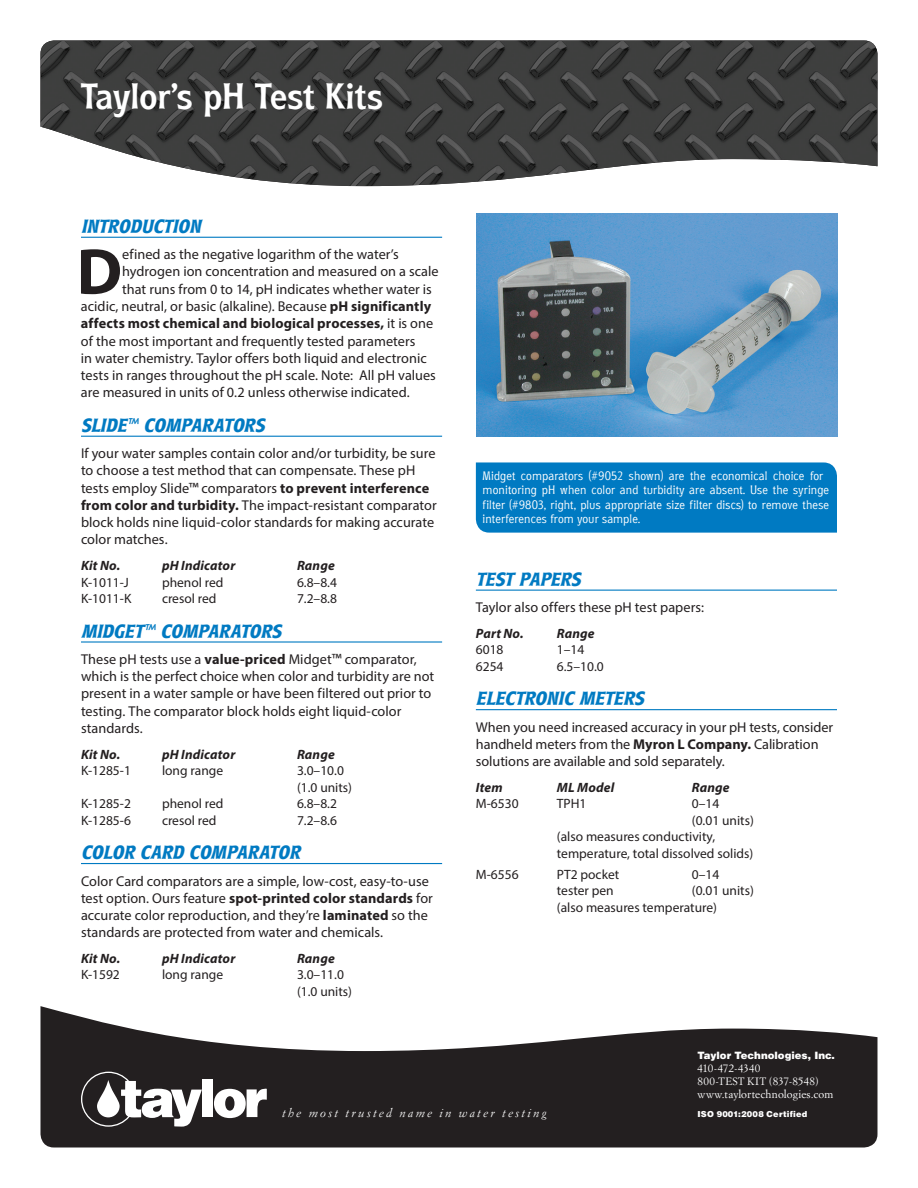
<style>
.page{position:relative;width:918px;height:1188px;background:#fff}
.page>*{position:absolute;margin:0;border:0;box-sizing:border-box;transform-origin:0 0}
.t1{font:700 65.4px "Myriad Pro";color:#231f20}
.t2{font:700 36px "Rynders";letter-spacing:-.005em;color:#fff}
.t3{font:italic 800 18.75px "Rynders";color:#007ac2}
.t4{font:14.25px/17.2px "Myriad Pro";color:#231f20}
.t5{font:700 14.25px "Myriad Pro";letter-spacing:.01em;color:#231f20}
.t6{font:13.5px/16.5px "Myriad Pro";color:#231f20}
.t7{font:italic 700 13.5px "Myriad Pro";letter-spacing:.01em;color:#231f20}
.t8{font:300 12px/14.2px "Rynders";letter-spacing:.01em;color:#fff}
.t9{font:italic 12px "Simoncini Garamond";letter-spacing:.18em;color:#fff}
.t10{font:11.25px/12.8px "Simoncini Garamond";letter-spacing:.005em;color:#fff}
.t11{font:900 10.2px "Helvetica";color:#fff}
.t12{font:900 8.25px "Helvetica";letter-spacing:.025em;color:#fff}
.s1{font-weight:700}
.s2{font-weight:400}
.s3{font-size:16.5px}
.s4{font-size:10.5px}
</style>
<div class="page">
<img style="left:40px;top:40px;width:838px;height:146px">
<svg style="left:40px;top:1006px;width:837px;height:142px;fill:#231f20"></svg>
<svg style="left:81px;top:1072px;width:121px;height:55px"></svg>
<div style="left:203px;top:1079px;width:10px;height:38px;background:#fff"></div>
<svg style="left:214px;top:1088px;width:53px;height:30px"></svg>
<hr style="left:81px;top:237px;width:361px;height:1px;background:#007ac2">
<hr style="left:81px;top:436px;width:361px;height:1px;background:#007ac2">
<hr style="left:81px;top:641px;width:361px;height:2px;background:#007ac2">
<hr style="left:81px;top:863px;width:361px;height:1px;background:#007ac2">
<div style="left:476px;top:462px;width:361px;height:71px;background:#007ac2"></div>
<hr style="left:476px;top:590px;width:361px;height:1px;background:#007ac2">
<hr style="left:476px;top:709px;width:361px;height:1px;background:#007ac2">
<img style="left:476px;top:214px;width:361px;height:222px">
<h2 class="t2" style="left:81px;top:75px;width:303px">Taylor’s pH Test Kits</h2>
<h3 class="t3" style="left:81px;top:216px;width:121px">INTRODUCTION</h3>
<h1 class="t1" style="left:77px;top:229px;width:47px">D</h1>
<p class="t4" style="left:122px;top:246px;width:278px">efined as the negative logarithm of the water’s</p>
<p class="t4" style="left:122px;top:263px;width:318px">hydrogen ion concentration and measured on a scale</p>
<p class="t4" style="left:122px;top:280px;width:311px">that runs from 0 to 14, pH indicates whether water is</p>
<p class="t4" style="left:81px;top:297px;width:352px">acidic, neutral, or basic (alkaline). Because <span class="s1">pH significantly</span></p>
<p class="t5" style="left:81px;top:314px;width:354px">affects most chemical and biological processes, <span class="s2">it is one</span></p>
<p class="t4" style="left:81px;top:332px;width:336px">of the most important and frequently tested parameters</p>
<p class="t4" style="left:81px;top:349px;width:347px">in water chemistry. Taylor offers both liquid and electronic</p>
<p class="t4" style="left:81px;top:366px;width:356px">tests in ranges throughout the pH scale. Note: All pH values</p>
<p class="t4" style="left:81px;top:384px;width:330px">are measured in units of 0.2 unless otherwise indicated.</p>
<h3 class="t3" style="left:81px;top:415px;width:185px">SLIDE<span class="s3">™</span> COMPARATORS</h3>
<p class="t4" style="left:81px;top:445px;width:357px">If your water samples contain color and/or turbidity, be sure to choose a test method that can compensate. These pH tests employ Slide<span class="s3">™</span> comparators <span class="s1">to prevent interference from color and turbidity.</span> The impact-resistant comparator block holds nine liquid-color standards for making accurate color matches.</p>
<p class="t7" style="left:81px;top:557px;width:41px">Kit No.</p>
<p class="t7" style="left:162px;top:557px;width:75px">pH Indicator</p>
<p class="t7" style="left:297px;top:557px;width:39px">Range</p>
<p class="t6" style="left:81px;top:574px;width:49px">K-1011-J</p>
<p class="t6" style="left:162px;top:574px;width:63px">phenol red</p>
<p class="t6" style="left:297px;top:574px;width:42px">6.8–8.4</p>
<p class="t6" style="left:81px;top:590px;width:52px">K-1011-K</p>
<p class="t6" style="left:162px;top:590px;width:56px">cresol red</p>
<p class="t6" style="left:297px;top:590px;width:42px">7.2–8.8</p>
<h3 class="t3" style="left:81px;top:621px;width:202px">MIDGET<span class="s3">™</span> COMPARATORS</h3>
<p class="t4" style="left:81px;top:650px;width:355px">These pH tests use a <span class="s1">value-priced</span> Midget<span class="s3">™</span> comparator, which is the perfect choice when color and turbidity are not present in a water sample or have been filtered out prior to testing. The comparator block holds eight liquid-color standards.</p>
<p class="t7" style="left:81px;top:745px;width:41px">Kit No.</p>
<p class="t7" style="left:162px;top:745px;width:75px">pH Indicator</p>
<p class="t7" style="left:297px;top:745px;width:39px">Range</p>
<p class="t6" style="left:81px;top:762px;width:51px">K-1285-1</p>
<p class="t6" style="left:162px;top:762px;width:63px">long range</p>
<p class="t6" style="left:297px;top:762px;width:57px">3.0–10.0 (1.0 units)</p>
<p class="t6" style="left:81px;top:795px;width:51px">K-1285-2</p>
<p class="t6" style="left:162px;top:795px;width:63px">phenol red</p>
<p class="t6" style="left:297px;top:795px;width:42px">6.8–8.2</p>
<p class="t6" style="left:81px;top:812px;width:51px">K-1285-6</p>
<p class="t6" style="left:162px;top:812px;width:56px">cresol red</p>
<p class="t6" style="left:297px;top:812px;width:42px">7.2–8.6</p>
<h3 class="t3" style="left:81px;top:842px;width:221px">COLOR CARD COMPARATOR</h3>
<p class="t4" style="left:81px;top:872px;width:353px">Color Card comparators are a simple, low-cost, easy-to-use test option. Ours feature <span class="s1">spot-printed color standards</span> for accurate color reproduction, and they’re <span class="s1">laminated</span> so the standards are protected from water and chemicals.</p>
<p class="t7" style="left:81px;top:950px;width:41px">Kit No.</p>
<p class="t7" style="left:162px;top:950px;width:75px">pH Indicator</p>
<p class="t7" style="left:297px;top:950px;width:39px">Range</p>
<p class="t6" style="left:81px;top:966px;width:40px">K-1592</p>
<p class="t6" style="left:162px;top:966px;width:63px">long range</p>
<p class="t6" style="left:297px;top:966px;width:57px">3.0–11.0 (1.0 units)</p>
<p class="t8" style="left:483px;top:469px;width:348px">Midget comparators (#9052 shown) are the economical choice for monitoring pH when color and turbidity are absent. Use the syringe filter (#9803, right, plus appropriate size filter discs) to remove these interferences from your sample.</p>
<h3 class="t3" style="left:476px;top:569px;width:106px">TEST PAPERS</h3>
<p class="t4" style="left:476px;top:598px;width:230px">Taylor also offers these pH test papers:</p>
<p class="t7" style="left:476px;top:624px;width:49px">Part No.</p>
<p class="t7" style="left:557px;top:624px;width:39px">Range</p>
<p class="t6" style="left:476px;top:641px;width:29px">6018</p>
<p class="t6" style="left:557px;top:641px;width:29px">1–14</p>
<p class="t6" style="left:476px;top:658px;width:29px">6254</p>
<p class="t6" style="left:557px;top:658px;width:48px">6.5–10.0</p>
<h3 class="t3" style="left:476px;top:688px;width:169px">ELECTRONIC METERS</h3>
<p class="t4" style="left:476px;top:718px;width:359px">When you need increased accuracy in your pH tests, consider handheld meters from the <span class="s1">Myron L Company.</span> Calibration solutions are available and sold separately.</p>
<p class="t7" style="left:476px;top:778px;width:28px">Item</p>
<p class="t7" style="left:557px;top:778px;width:59px">ML Model</p>
<p class="t7" style="left:692px;top:778px;width:39px">Range</p>
<p class="t6" style="left:476px;top:795px;width:44px">M-6530</p>
<p class="t6" style="left:557px;top:795px;width:31px">TPH1</p>
<p class="t6" style="left:692px;top:795px;width:29px">0–14</p>
<p class="t6" style="left:692px;top:812px;width:64px">(0.01 units)</p>
<p class="t6" style="left:557px;top:828px;width:160px">(also measures conductivity,</p>
<p class="t6" style="left:557px;top:845px;width:198px">temperature, total dissolved solids)</p>
<p class="t6" style="left:476px;top:866px;width:44px">M-6556</p>
<p class="t6" style="left:557px;top:866px;width:64px">PT2 pocket</p>
<p class="t6" style="left:692px;top:866px;width:29px">0–14</p>
<p class="t6" style="left:557px;top:882px;width:58px">tester pen</p>
<p class="t6" style="left:557px;top:882px;width:199px;text-indent:135px">(0.01 units) (also measures temperature)</p>
<p class="t9" style="left:282px;top:1106px;width:266px">the most trusted name in water testing</p>
<p class="t11" style="left:697px;top:1049px;width:139px">Taylor Technologies, Inc.</p>
<p class="t10" style="left:697px;top:1062px;width:138px">410-472-4340<br>800-<span class="s4">TEST KIT</span> (837-8548) www.taylortechnologies.com</p>
<p class="t12" style="left:697px;top:1109px;width:111px">ISO 9001:2008 Certified</p>
</div>
